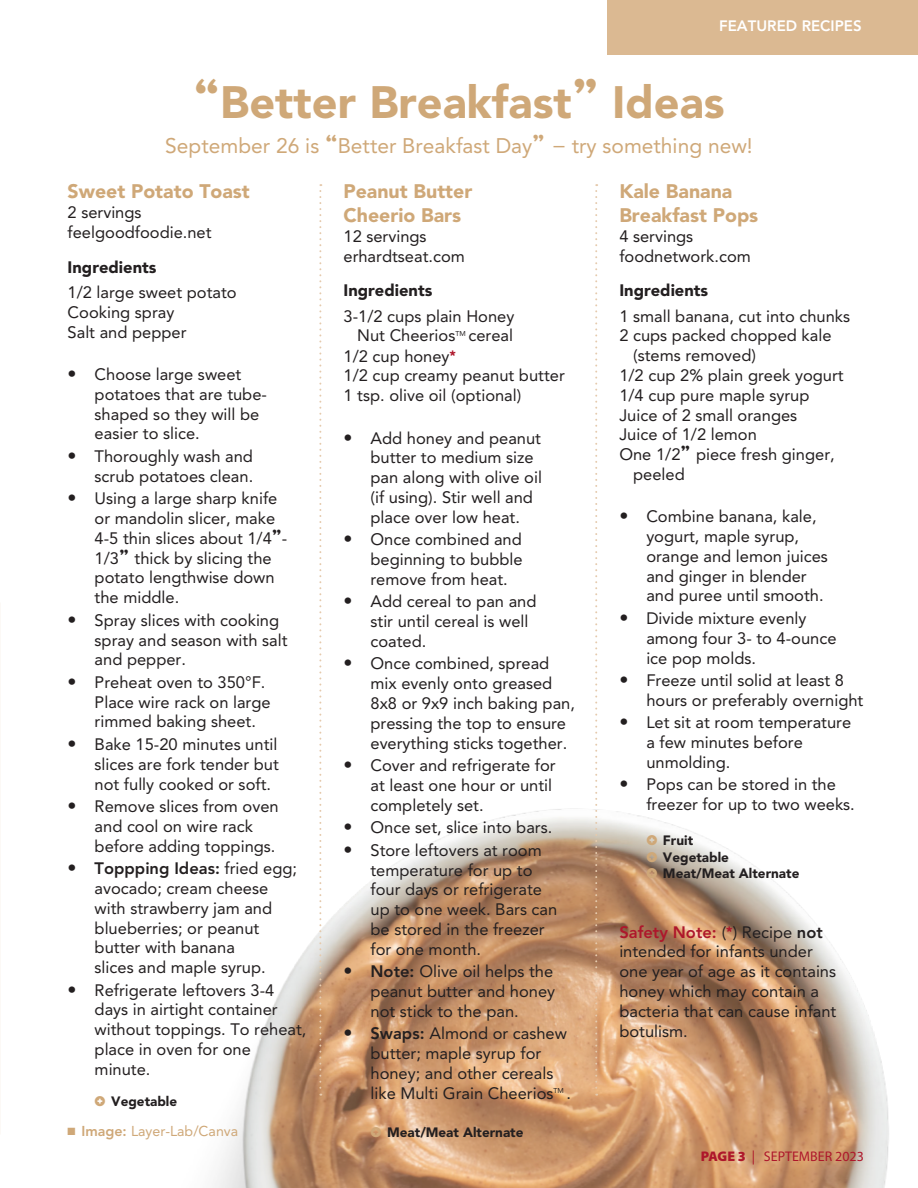
<style>
.page{position:relative;width:918px;height:1188px;background:#fff}
.page>*{position:absolute;margin:0;border:0;box-sizing:border-box;transform-origin:0 0}
.Bullets_-_fully_indented{font:900 45px "Avenir LT Std";color:#cfa878}
.Bullets_-_fully_indented-2{font:21px "Avenir LT Std";color:#cfa878}
.t1{font:900 19.5px/23.7px "Avenir LT Std";color:#cfa878}
.t2{font:16.5px/19.8px "Avenir LT Std";color:#231f20}
.t3{font:900 16.5px "Avenir LT Std";color:#231f20}
.t4{font:800 15px "Avenir LT Std";color:#fff}
.t5{font:14.25px "Avenir LT Std";color:#cfa878}
.t6{font:13.95px "Myriad Pro";color:#ae172b}
.t7{font:900 13.5px/16.2px "Avenir LT Std";color:#231f20}
.t8{font:7.05px "Avenir LT Std";color:#231f20}
.s1{font-family:"Aachen Std";font-weight:700}
.s2{font-size:18px}
.s3{font-weight:800;font-size:18px}
.s4{font-weight:800}
.s5{font-weight:900;font-size:13.5px;color:#ae172b}
.s6{font-weight:800;color:#ae172b}
.s7{font-weight:900}
</style>
<div class="page">
<img style="left:213px;top:582px;width:676px;height:606px">
<div style="left:608px;top:0;width:310px;height:54px;background:#dbb992"></div>
<svg style="left:319px;top:184px;width:2px;height:912px"></svg>
<svg style="left:595px;top:184px;width:2px;height:912px"></svg>
<svg style="left:371px;top:1126px;width:10px;height:11px"></svg>
<svg style="left:647px;top:835px;width:10px;height:11px"></svg>
<svg style="left:647px;top:852px;width:10px;height:10px"></svg>
<svg style="left:647px;top:868px;width:10px;height:10px"></svg>
<p class="t4" style="left:719px;top:17px;width:144px">FEATURED RECIPES</p>
<p class="Bullets_-_fully_indented" style="left:193px;top:76px;width:533px"><span class="s1">“</span>Better Breakfast<span class="s1">”</span> Ideas</p>
<p class="Bullets_-_fully_indented-2" style="left:165px;top:133px;width:589px">September 26 is <span class="s1">“</span>Better Breakfast Day<span class="s1">”</span> − try something new!</p>
<p class="t1" style="left:68px;top:180px;width:184px">Sweet Potato Toast</p>
<p class="t2" style="left:68px;top:203px;width:146px">2 servings feelgoodfoodie.net</p>
<p class="t3" style="left:68px;top:257px;width:90px">Ingredients</p>
<p class="t2" style="left:68px;top:283px;width:171px">1/2 large sweet potato<br>Cooking spray<br>Salt and pepper</p>
<p class="t2" style="left:95px;top:365px;width:174px;text-indent:-27px"><span class="s2">•</span> Choose large sweet potatoes that are tube&shy;shaped so they will be easier to slice.</p>
<p class="t2" style="left:68px;top:446px;width:187px;text-align:right"><span class="s2">•</span> Thoroughly wash and scrub potatoes clean.</p>
<p class="t2" style="left:95px;top:489px;width:194px;text-indent:-27px"><span class="s2">•</span> Using a large sharp knife or mandolin slicer, make<br>4-5 thin slices about 1/4<span class="s1">”</span>-<br>1/3<span class="s1">”</span> thick by slicing the potato lengthwise down the middle.</p>
<p class="t2" style="left:95px;top:610px;width:194px;text-indent:-27px"><span class="s2">•</span> Spray slices with cooking spray and season with salt and pepper.</p>
<p class="t2" style="left:95px;top:672px;width:178px;text-indent:-27px"><span class="s2">•</span> Preheat oven to 350°F.<br>Place wire rack on large rimmed baking sheet.</p>
<p class="t2" style="left:95px;top:734px;width:186px;text-align:justify;text-indent:-27px"><span class="s2">•</span> Bake 15-20 minutes until slices are fork tender but not fully cooked or soft.</p>
<p class="t2" style="left:95px;top:797px;width:186px;text-indent:-27px"><span class="s2">•</span> Remove slices from oven and cool on wire rack before adding toppings.</p>
<p class="t2" style="left:95px;top:859px;width:204px;text-indent:-27px"><span class="s3">•</span> <span class="s4">Toppping Ideas:</span> fried egg; avocado; cream cheese with strawberry jam and blueberries; or peanut butter with banana<br>slices and maple syrup.</p>
<p class="t2" style="left:95px;top:980px;width:213px;text-indent:-27px"><span class="s2">•</span> Refrigerate leftovers 3-4 days in airtight container without toppings. To reheat, place in oven for one minute.</p>
<p class="t7" style="left:111px;top:1093px;width:68px">Vegetable</p>
<p class="t5" style="left:68px;top:1123px;width:172px">■ <span class="s4">Image:</span> Layer-Lab/Canva</p>
<p class="t1" style="left:619px;top:180px;width:140px">Kale Banana<br>Breakfast Pops</p>
<p class="t2" style="left:619px;top:226px;width:133px">4 servings foodnetwork.com</p>
<p class="t3" style="left:619px;top:280px;width:90px">Ingredients</p>
<p class="t2" style="left:619px;top:306px;width:232px">1 small banana, cut into chunks</p>
<p class="t2" style="left:619px;top:326px;width:214px">2 cups packed chopped kale</p>
<p class="t2" style="left:633px;top:346px;width:124px">(stems removed)</p>
<p class="t2" style="left:619px;top:365px;width:226px">1/2 cup 2% plain greek yogurt</p>
<p class="t2" style="left:619px;top:385px;width:192px">1/4 cup pure maple syrup</p>
<p class="t2" style="left:619px;top:405px;width:179px">Juice of 2 small oranges</p>
<p class="t2" style="left:619px;top:425px;width:139px">Juice of 1/2 lemon</p>
<p class="t2" style="left:619px;top:445px;width:217px">One 1/2<span class="s1">”</span> piece fresh ginger,</p>
<p class="t2" style="left:633px;top:464px;width:53px">peeled</p>
<p class="t2" style="left:646px;top:507px;width:183px;text-indent:-27px"><span class="s2">•</span> Combine banana, kale, yogurt, maple syrup, orange and lemon juices and ginger in blender and puree until smooth.</p>
<p class="t2" style="left:646px;top:608px;width:192px;text-indent:-27px"><span class="s2">•</span> Divide mixture evenly among four 3- to 4-ounce ice pop molds.</p>
<p class="t2" style="left:646px;top:671px;width:219px;text-indent:-27px"><span class="s2">•</span> Freeze until solid at least 8 hours or preferably overnight</p>
<p class="t2" style="left:646px;top:713px;width:206px;text-indent:-27px"><span class="s2">•</span> Let sit at room temperature a few minutes before unmolding.</p>
<p class="t2" style="left:646px;top:775px;width:210px;text-indent:-27px"><span class="s2">•</span> Pops can be stored in the freezer for up to two weeks.</p>
<p class="t7" style="left:663px;top:833px;width:68px">Fruit<br>Vegetable</p>
<p class="t7" style="left:663px;top:865px;width:138px">Meat/Meat Alternate</p>
<p class="t1" style="left:344px;top:180px;width:130px">Peanut Butter<br>Cheerio Bars</p>
<p class="t2" style="left:344px;top:226px;width:123px">12 servings erhardtseat.com</p>
<p class="t3" style="left:344px;top:280px;width:90px">Ingredients</p>
<p class="t2" style="left:357px;top:306px;width:159px;text-indent:-14px">3-1/2 cups plain Honey<br>Nut Cheerios</p>
<p class="t8" style="left:455px;top:329px;width:12px">TM</p>
<p class="t2" style="left:468px;top:326px;width:46px">cereal</p>
<p class="t2" style="left:344px;top:346px;width:223px">1/2 cup honey<span class="s5">*<br></span>1/2 cup creamy peanut butter<br>1 tsp. olive oil (optional)</p>
<p class="t2" style="left:370px;top:428px;width:173px;text-indent:-27px"><span class="s2">•</span> Add honey and peanut butter to medium size pan along with olive oil (if using). Stir well and place over low heat.</p>
<p class="t2" style="left:370px;top:530px;width:154px;text-align:justify;text-indent:-27px"><span class="s2">•</span> Once combined and beginning to bubble remove from heat.</p>
<p class="t2" style="left:370px;top:592px;width:168px;text-indent:-27px"><span class="s2">•</span> Add cereal to pan and stir until cereal is well coated.</p>
<p class="t2" style="left:370px;top:654px;width:206px;text-indent:-27px"><span class="s2">•</span> Once combined, spread mix evenly onto greased<br>8x8 or 9x9 inch baking pan, pressing the top to ensure everything sticks together.</p>
<p class="t2" style="left:370px;top:756px;width:187px;text-indent:-27px"><span class="s2">•</span> Cover and refrigerate for at least one hour or until completely set.</p>
<p class="t2" style="left:344px;top:818px;width:210px"><span class="s2">•</span> Once set, slice into bars.</p>
<p class="t2" style="left:370px;top:840px;width:188px;text-indent:-27px"><span class="s2">•</span> Store leftovers at room temperature for up to four days or refrigerate up to one week. Bars can be stored in the freezer for one month.</p>
<p class="t2" style="left:370px;top:962px;width:186px;text-align:justify;text-indent:-27px"><span class="s3">•</span> <span class="s4">Note:</span> Olive oil helps the peanut butter and honey not stick to the pan.</p>
<p class="t2" style="left:370px;top:1024px;width:198px;text-indent:-27px"><span class="s3">•</span> <span class="s4">Swaps:</span> Almond or cashew butter; maple syrup for honey; and other cereals like Multi Grain Cheerios</p>
<p class="t2" style="left:619px;top:922px;width:219px"><span class="s6">Safety Note:</span> (<span class="s5">*</span>) Recipe <span class="s4">not </span>intended for infants under one year of age as it contains honey which may contain a bacteria that can cause infant botulism.</p>
<p class="t8" style="left:554px;top:1087px;width:12px">TM</p>
<p class="t2" style="left:567px;top:1083px;width:6px">.</p>
<p class="t7" style="left:387px;top:1124px;width:138px">Meat/Meat Alternate</p>
<p class="t6" style="left:701px;top:1148px;width:165px"><span class="s7">PAGE 3</span> | SEPTEMBER 2023</p>
</div>
